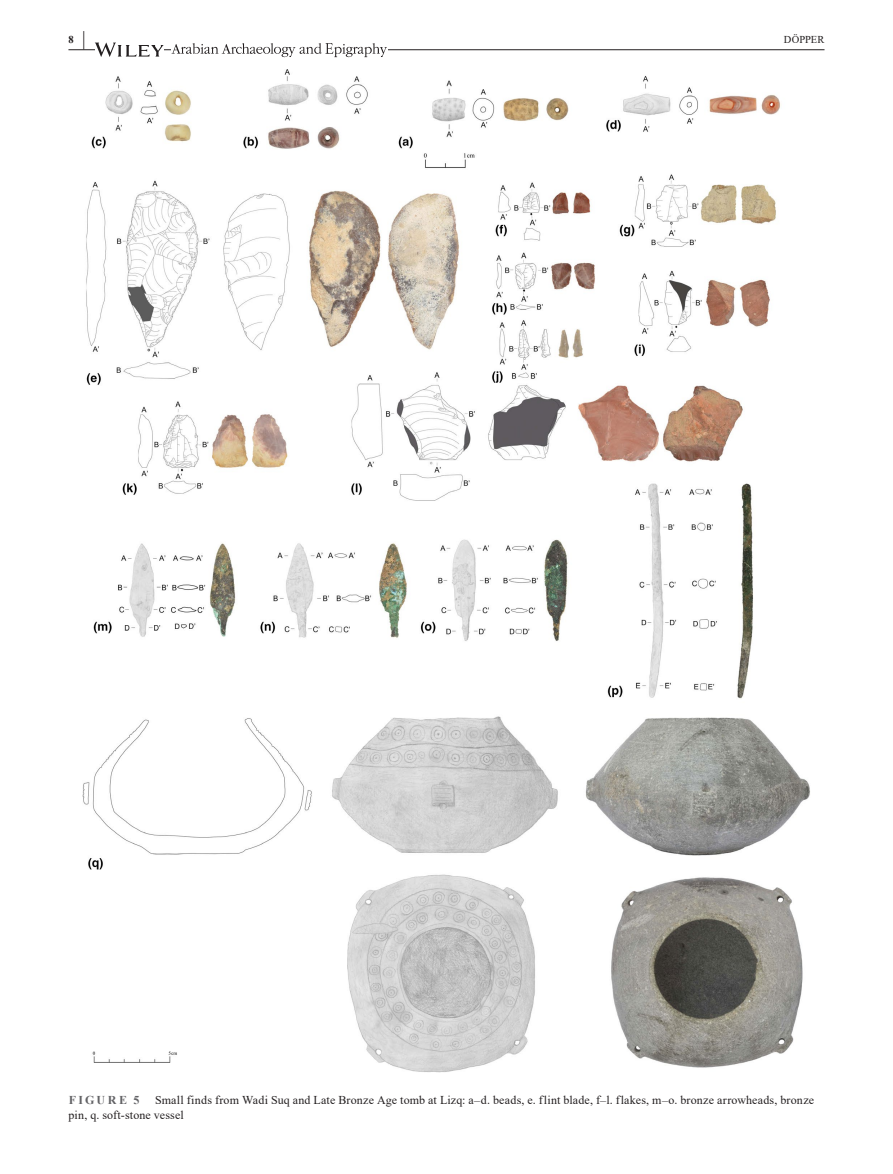
<style>
.page{position:relative;width:893px;height:1174px;background:#fff}
.page>*{position:absolute;margin:0;border:0;box-sizing:border-box;transform-origin:0 0}
.t1{font:12px/15px "Times New Roman";letter-spacing:.015em;color:#231f20}
.t2{font:700 12px "Times New Roman";letter-spacing:.205em;color:#636366}
.t3{font:10.5px "Times New Roman";letter-spacing:.005em;color:#231f20}
.t4{font:700 10.5px "Times New Roman";color:#231f20}
.s1{font-size:20.25px}
</style>
<div class="page">
<hr style="left:68px;top:49px;width:756px;height:1px;background:#231f20">
<svg style="left:95px;top:43px;width:69px;height:14px"></svg>
<img style="left:171px;top:43px;width:216px;height:14px">
<img style="left:82px;top:69px;width:728px;height:1003px">
<p class="t4" style="left:68px;top:32px;width:18px">8 <span class="s1">|</span></p>
<p class="t3" style="left:784px;top:32px;width:42px">DÖPPER</p>
<p class="t1" style="left:68px;top:1091px;width:747px;text-indent:87px">Small finds from Wadi Suq and Late Bronze Age tomb at Lizq: a–d. beads, e. flint blade, f–l. flakes, m–o. bronze arrowheads, bronze pin, q. soft-stone vessel</p>
<p class="t2" style="left:69px;top:1091px;width:72px">FIGURE 5</p>
</div>
